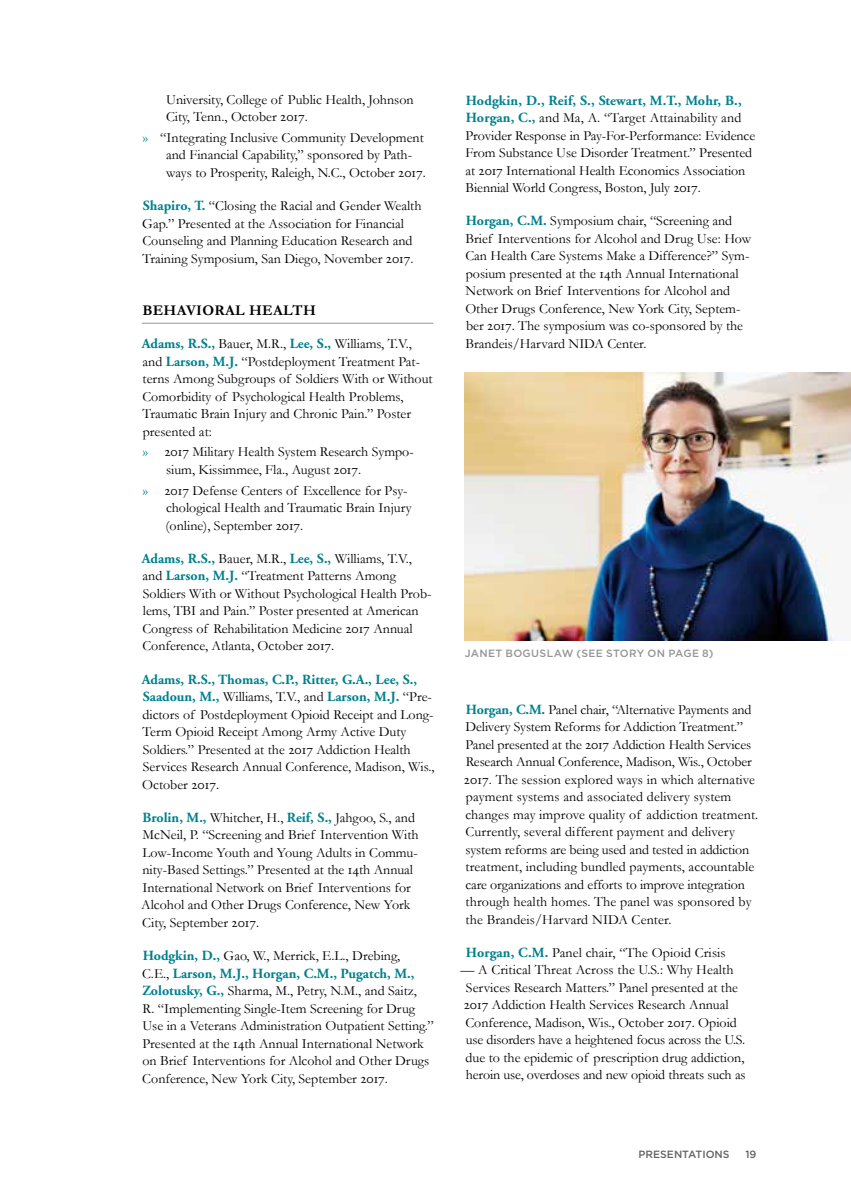
<style>
.page{position:relative;width:851px;height:1197px;background:#fff}
.page>*{position:absolute;margin:0;border:0;box-sizing:border-box;transform-origin:0 0}
.t1{font:700 14.88px "Garamond";letter-spacing:.02em;color:#000}
.LISTINGS__text{font:14px/17.5px "Garamond";color:#000}
.t2{font:500 10.5px "Gotham";letter-spacing:.03em;color:#959595}
.t3{font:500 10.5px "Gotham";color:#636466}
.s1{font-family:"Adobe Garamond Regular SC"}
.s2{color:#00818d}
.s3{font-weight:700;color:#00818d}
.s4{font-family:"Adobe Garamond Bold Os F";color:#00818d}
</style>
<div class="page">
<hr style="left:142px;top:323px;width:291px;height:1px;background:#939598">
<img style="left:465px;top:373px;width:385px;height:268px">
<p class="LISTINGS__text" style="left:166px;top:90px;width:249px">University, College of Public Health, Johnson<br>City, Tenn., October <span class="s1">2017</span>.</p>
<p class="LISTINGS__text" style="left:166px;top:129px;width:261px;text-indent:-23px"><span class="s2">»</span><span class="s3">»</span> “Integrating Inclusive Community Development and Financial Capability,” sponsored by Path&shy;ways to Prosperity, Raleigh, N.C., October <span class="s1">2017</span>.</p>
<p class="LISTINGS__text" style="left:142px;top:197px;width:281px"><span class="s4">Shapiro, T.</span> “Closing the Racial and Gender Wealth Gap.” Presented at the Association for Financial Counseling and Planning Education Research and Training Symposium, San Diego, November <span class="s1">2017</span>.</p>
<h3 class="t1" style="left:142px;top:301px;width:175px">BEHAVIORAL HEALTH</h3>
<p class="LISTINGS__text" style="left:142px;top:335px;width:292px"><span class="s4">Adams, R.S.,</span> Bauer, M.R., <span class="s4">Lee, S.,</span> Williams, T.V., and <span class="s4">Larson, M.J.</span> “Postdeployment Treatment Pat&shy;terns Among Subgroups of Soldiers With or Without Comorbidity of Psychological Health Problems, Traumatic Brain Injury and Chronic Pain.” Poster presented at:</p>
<p class="LISTINGS__text" style="left:166px;top:443px;width:249px;text-indent:-23px"><span class="s2">»</span><span class="s3">»</span> <span class="s1">2017</span> Military Health System Research Sympo&shy;sium, Kissimmee, Fla., August <span class="s1">2017</span>.</p>
<p class="LISTINGS__text" style="left:165px;top:481px;width:248px;text-indent:-23px"><span class="s2">»</span><span class="s3">»</span> <span class="s1">2017</span> Defense Centers of Excellence for Psy&shy;chological Health and Traumatic Brain Injury (online), September <span class="s1">2017</span>.</p>
<p class="LISTINGS__text" style="left:142px;top:550px;width:291px"><span class="s4">Adams, R.S.,</span> Bauer, M.R., <span class="s4">Lee, S.,</span> Williams, T.V., and <span class="s4">Larson, M.J.</span> “Treatment Patterns Among Soldiers With or Without Psychological Health Prob&shy;lems, TBI and Pain.” Poster presented at American Congress of Rehabilitation Medicine <span class="s1">2017</span> Annual Conference, Atlanta, October <span class="s1">2017</span>.</p>
<p class="LISTINGS__text" style="left:142px;top:670px;width:294px"><span class="s4">Adams, R.S., Thomas, C.P., Ritter, G.A., Lee, S., Saadoun, M.,</span> Williams, T.V., and <span class="s4">Larson, M.J.</span> “Pre&shy;dictors of Postdeployment Opioid Receipt and Long-Term Opioid Receipt Among Army Active Duty Soldiers.” Presented at the <span class="s1">2017</span> Addiction Health Services Research Annual Conference, Madison, Wis., October <span class="s1">2017</span>.</p>
<p class="LISTINGS__text" style="left:141px;top:809px;width:279px"><span class="s4">Brolin, M.,</span> Whitcher, H., <span class="s4">Reif, S.,</span> Jahgoo, S., and McNeil, P. “Screening and Brief Intervention With Low-Income Youth and Young Adults in Commu&shy;nity-Based Settings.” Presented at the <span class="s1">14</span>th Annual International Network on Brief Interventions for Alcohol and Other Drugs Conference, New York City, September <span class="s1">2017</span>.</p>
<p class="LISTINGS__text" style="left:142px;top:947px;width:293px"><span class="s4">Hodgkin, D.,</span> Gao, W., Merrick, E.L., Drebing,<br>C.E., <span class="s4">Larson, M.J., Horgan, C.M., Pugatch, M., Zolotusky, G.,</span> Sharma, M., Petry, N.M., and Saitz,<br>R. “Implementing Single-Item Screening for Drug Use in a Veterans Administration Outpatient Setting.” Presented at the <span class="s1">14</span>th Annual International Network on Brief Interventions for Alcohol and Other Drugs Conference, New York City, September <span class="s1">2017</span>.</p>
<p class="LISTINGS__text" style="left:465px;top:91px;width:291px"><span class="s4">Hodgkin, D., Reif, S., Stewart, M.T., Mohr, B., Horgan, C.,</span> and Ma, A. “Target Attainability and Provider Response in Pay-For-Performance: Evidence From Substance Use Disorder Treatment.” Presented at <span class="s1">2017</span> International Health Economics Association Biennial World Congress, Boston, July <span class="s1">2017</span>.</p>
<p class="LISTINGS__text" style="left:465px;top:212px;width:287px"><span class="s4">Horgan, C.M.</span> Symposium chair, “Screening and Brief Interventions for Alcohol and Drug Use: How Can Health Care Systems Make a Difference?” Sym&shy;posium presented at the <span class="s1">14</span>th Annual International Network on Brief Interventions for Alcohol and Other Drugs Conference, New York City, Septem&shy;ber <span class="s1">2017</span>. The symposium was co-sponsored by the Brandeis/Harvard NIDA Center.</p>
<p class="t2" style="left:465px;top:647px;width:250px">JANET BOGUSLAW (SEE STORY ON PAGE 8)</p>
<p class="LISTINGS__text" style="left:464px;top:700px;width:296px"><span class="s4">Horgan, C.M.</span> Panel chair, “Alternative Payments and Delivery System Reforms for Addiction Treatment.” Panel presented at the <span class="s1">2017</span> Addiction Health Services Research Annual Conference, Madison, Wis., October <span class="s1">2017</span>. The session explored ways in which alternative payment systems and associated delivery system changes may improve quality of addiction treatment.<br>Currently, several different payment and delivery system reforms are being used and tested in addiction treatment, including bundled payments, accountable care organizations and efforts to improve integration through health homes. The panel was sponsored by the Brandeis/Harvard NIDA Center.</p>
<p class="LISTINGS__text" style="left:466px;top:944px;width:261px"><span class="s4">Horgan, C.M.</span> Panel chair, “The Opioid Crisis</p>
<p class="LISTINGS__text" style="left:460px;top:961px;width:287px">— A Critical Threat Across the U.S.: Why Health Services Research Matters.” Panel presented at the <span class="s1">2017</span> Addiction Health Services Research Annual Conference, Madison, Wis., October <span class="s1">2017</span>. Opioid use disorders have a heightened focus across the U.S. due to the epidemic of prescription drug addiction, heroin use, overdoses and new opioid threats such as</p>
<p class="t3" style="left:638px;top:1148px;width:92px">PRESENTATIONS</p>
<p class="t3" style="left:745px;top:1148px;width:13px">19</p>
</div>
